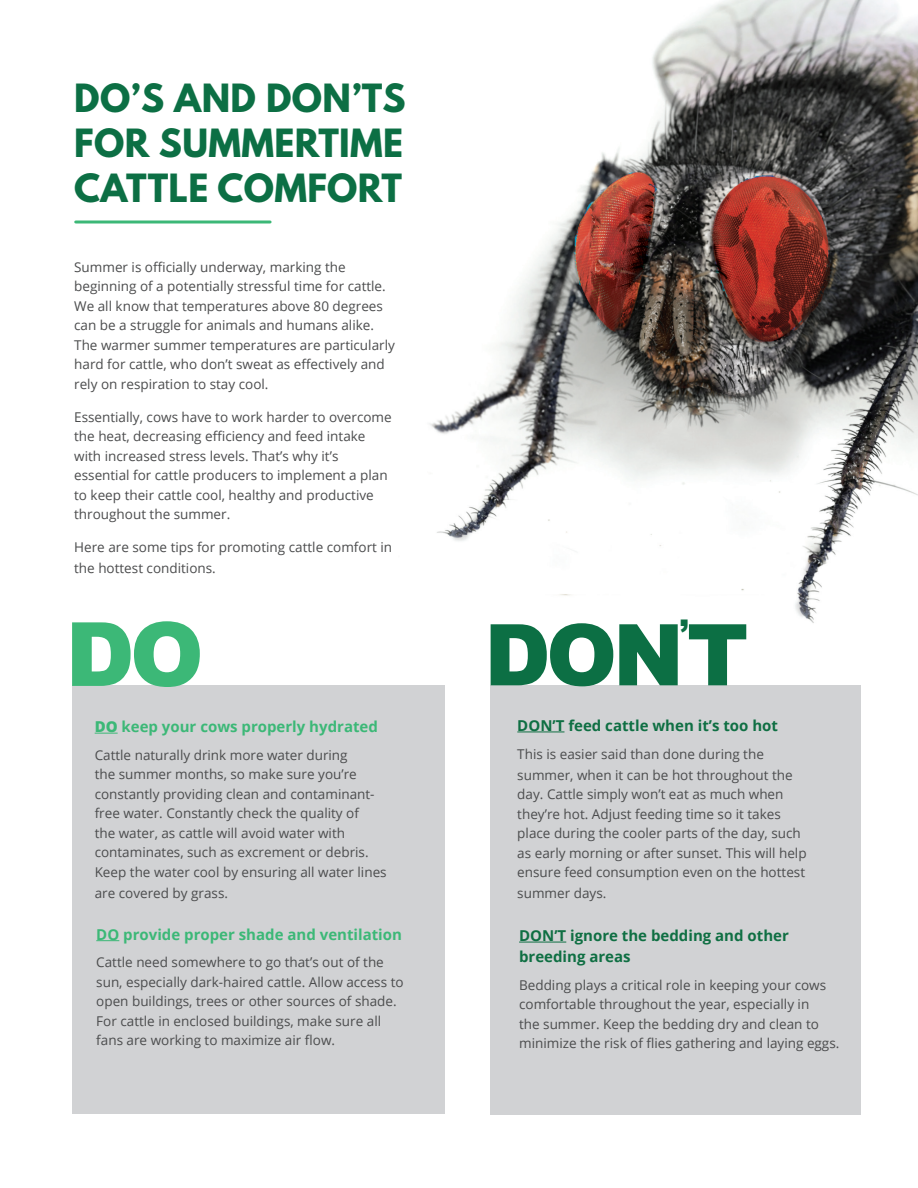
<style>
.page{position:relative;width:918px;height:1188px;background:#fff}
.page>*{position:absolute;margin:0;border:0;box-sizing:border-box;transform-origin:0 0}
.t1{font:900 88.8px "Arial";color:#3cb877}
.t2{font:900 85.2px "Arial";color:#0c6f44}
.t3{font:700 34.5px/45px "League Spartan";letter-spacing:.01em;color:#0c6f44;text-align:justify}
.t4{font:900 31.95px "Arial";color:#0c6f44}
.t5{font:700 15px/21px "Open Sans";color:#0f6f43}
.t6{font:700 15px "Open Sans";color:#3cb877}
.t7{font:13.5px/19.5px "Open Sans";color:#4b4c4d}
.s1{font-weight:800}
</style>
<div class="page">
<img style="left:270px;top:0;width:648px;height:623px">
<div style="left:72px;top:686px;width:373px;height:428px;background:#d1d2d4"></div>
<div style="left:491px;top:686px;width:370px;height:429px;background:#d1d2d4"></div>
<svg style="left:76px;top:220px;width:194px;height:4px"></svg>
<svg style="left:96px;top:940px;width:23px;height:1px"></svg>
<svg style="left:95px;top:733px;width:23px;height:1px"></svg>
<hr style="left:517px;top:732px;width:47px;height:1px;background:#0f6f43">
<hr style="left:519px;top:942px;width:47px;height:1px;background:#0f6f43">
<h3 class="t3" style="left:74px;top:75px;width:333px">DO’S AND DON’TS FOR SUMMERTIME CATTLE COMFORT</h3>
<p class="t7" style="left:74px;top:257px;width:322px">Summer is officially underway, marking the beginning of a potentially stressful time for cattle.<br>We all know that temperatures above 80 degrees can be a struggle for animals and humans alike.<br>The warmer summer temperatures are particularly hard for cattle, who don’t sweat as effectively and rely on respiration to stay cool.</p>
<p class="t7" style="left:74px;top:407px;width:319px">Essentially, cows have to work harder to overcome the heat, decreasing efficiency and feed intake with increased stress levels. That’s why it’s essential for cattle producers to implement a plan to keep their cattle cool, healthy and productive throughout the summer.</p>
<p class="t7" style="left:74px;top:536px;width:319px;line-height:21px">Here are some tips for promoting cattle comfort in the hottest conditions.</p>
<h1 class="t1" style="left:65px;top:590px;width:140px">DO</h1>
<p class="t6" style="left:95px;top:716px;width:285px"><span class="s1">DO</span> keep your cows properly hydrated</p>
<p class="t7" style="left:95px;top:745px;width:294px">Cattle naturally drink more water during<br>the summer months, so make sure you’re constantly providing clean and contaminant&shy;free water. Constantly check the quality of<br>the water, as cattle will avoid water with contaminates, such as excrement or debris.<br>Keep the water cool by ensuring all water lines</p>
<p class="t7" style="left:95px;top:883px;width:135px">are covered by grass.</p>
<p class="t6" style="left:96px;top:924px;width:307px">DO provide proper shade and ventilation</p>
<p class="t7" style="left:96px;top:952px;width:309px">Cattle need somewhere to go that’s out of the sun, especially dark-haired cattle. Allow access to open buildings, trees or other sources of shade.<br>For cattle in enclosed buildings, make sure all fans are working to maximize air flow.</p>
<h3 class="t4" style="left:680px;top:608px;width:10px">’</h3>
<h2 class="t2" style="left:484px;top:593px;width:266px">DONT</h2>
<p class="t5" style="left:517px;top:714px;width:262px">DON’T feed cattle when it’s too hot</p>
<p class="t7" style="left:517px;top:743px;width:277px;line-height:21px">This is easier said than done during the summer, when it can be hot throughout the</p>
<p class="t7" style="left:517px;top:784px;width:291px">day. Cattle simply won’t eat as much when they’re hot. Adjust feeding time so it takes place during the cooler parts of the day, such as early morning or after sunset. This will help ensure feed consumption even on the hottest</p>
<p class="t7" style="left:517px;top:883px;width:91px">summer days.</p>
<p class="t5" style="left:519px;top:925px;width:271px">DON’T ignore the bedding and other breeding areas</p>
<p class="t7" style="left:519px;top:975px;width:322px">Bedding plays a critical role in keeping your cows comfortable throughout the year, especially in<br>the summer. Keep the bedding dry and clean to minimize the risk of flies gathering and laying eggs.</p>
</div>
